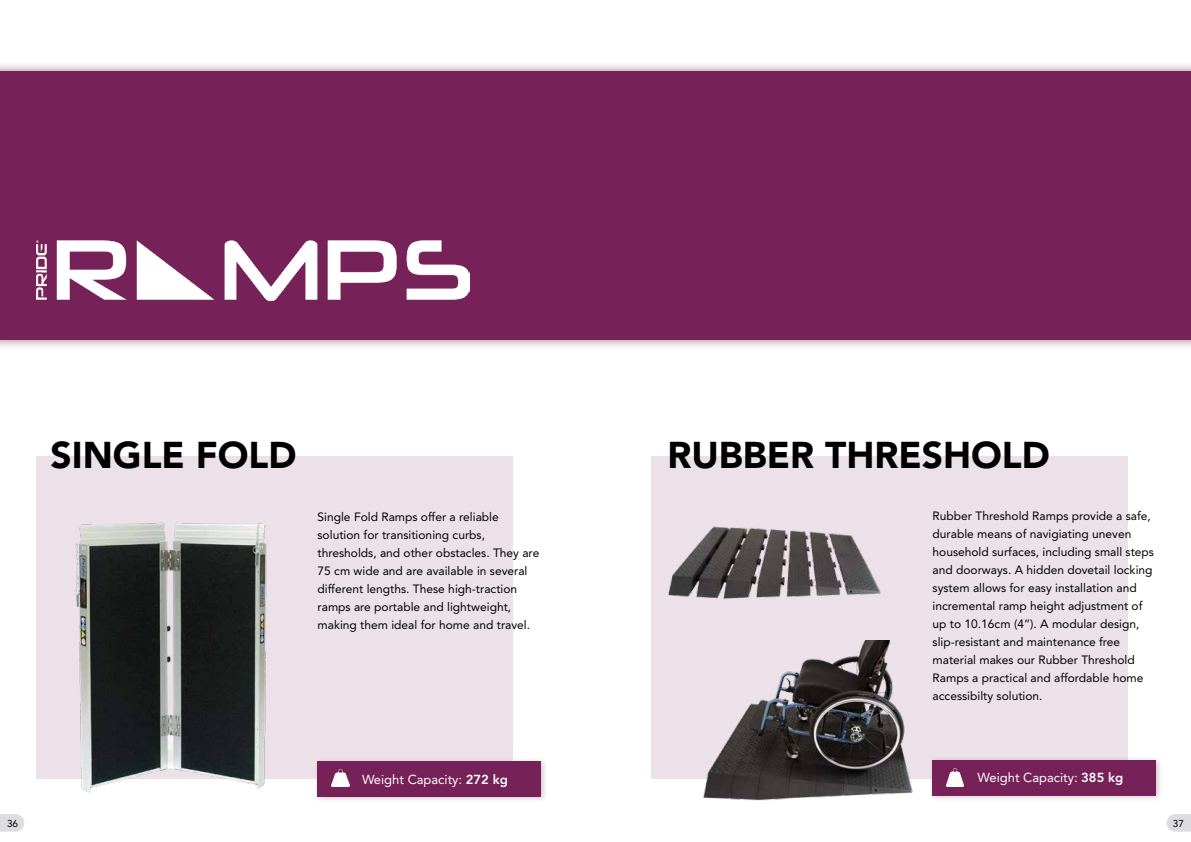
<style>
.page{position:relative;width:1191px;height:842px;background:#fff}
.page>*{position:absolute;margin:0;border:0;box-sizing:border-box;transform-origin:0 0}
.t1{font:900 37px "Avenir LT Pro";color:#000}
.t2{font:13px "Avenir LT Pro";color:#fff}
.t3{font:12px/18px "Avenir LT Pro";color:#000}
.t4{font:10px "Avenir LT Pro";color:#000}
.s1{font-weight:800}
</style>
<div class="page">
<svg style="left:1166px;top:814px;width:25px;height:18px"></svg>
<svg style="left:0;top:814px;width:24px;height:18px"></svg>
<div style="left:0;top:61px;width:1191px;height:290px;background:#440c29;opacity:.55"></div>
<div style="left:0;top:72px;width:1191px;height:268px;background:#762157"></div>
<div style="left:36px;top:456px;width:476px;height:323px;background:#ede1e9"></div>
<div style="left:313px;top:757px;width:234px;height:46px;background:#440c29;opacity:.24"></div>
<div style="left:317px;top:761px;width:224px;height:35px;background:#762157"></div>
<img style="left:75px;top:522px;width:193px;height:271px">
<img style="left:36px;top:240px;width:433px;height:61px">
<img style="left:331px;top:769px;width:18px;height:17px">
<div style="left:651px;top:456px;width:476px;height:323px;background:#ede1e9"></div>
<img style="left:703px;top:640px;width:209px;height:161px">
<div style="left:928px;top:756px;width:234px;height:46px;background:#440c29;opacity:.24"></div>
<div style="left:932px;top:760px;width:223px;height:35px;background:#762157"></div>
<img style="left:668px;top:526px;width:213px;height:73px">
<img style="left:946px;top:769px;width:17px;height:17px">
<h1 class="t1" style="left:51px;top:433px;width:247px">SINGLE FOLD</h1>
<p class="t3" style="left:317px;top:507px;width:223px">Single Fold Ramps offer a reliable solution for transitioning curbs, thresholds, and other obstacles. They are 75 cm wide and are available in several different lengths. These high-traction ramps are portable and lightweight, making them ideal for home and travel.</p>
<p class="t2" style="left:362px;top:771px;width:147px">Weight Capacity: <span class="s1">272 kg</span></p>
<h1 class="t1" style="left:667px;top:433px;width:384px">RUBBER THRESHOLD</h1>
<p class="t3" style="left:932px;top:506px;width:223px">Rubber Threshold Ramps provide a safe, durable means of navigiating uneven household surfaces, including small steps and doorways. A hidden dovetail locking system allows for easy installation and incremental ramp height adjustment of up to 10.16cm (4”). A modular design, slip-resistant and maintenance free material makes our Rubber Threshold Ramps a practical and affordable home accessibilty solution.</p>
<p class="t2" style="left:977px;top:770px;width:147px">Weight Capacity: <span class="s1">385 kg</span></p>
<p class="t4" style="left:7px;top:817px;width:13px">36</p>
<p class="t4" style="left:1172px;top:817px;width:13px">37</p>
</div>
